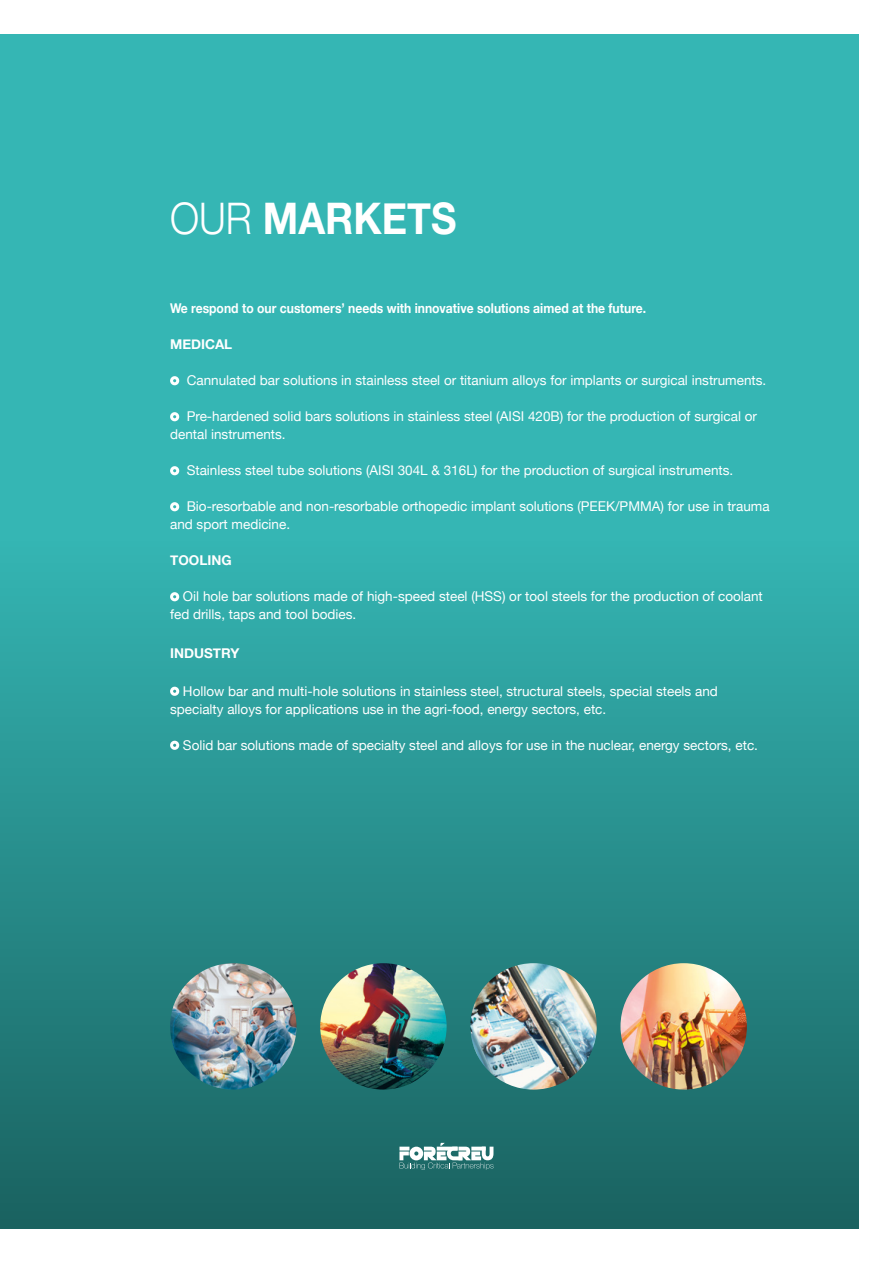
<style>
.page{position:relative;width:893px;height:1263px;background:#fff}
.page>*{position:absolute;margin:0;border:0;box-sizing:border-box;transform-origin:0 0}
.t1{font:700 43.5px "Helvetica Neue";color:#fff;scale:.9 1}
.t2{font:13.5px/18px "Helvetica Neue";color:#fff}
.t3{font:700 13.5px "Helvetica Neue";color:#fff;scale:.9 1}
.t4{font:700 13.5px "Helvetica Neue";color:#fff}
.s1{font-weight:300}
</style>
<div class="page">
<div style="left:0;top:34px;width:859px;height:1195px;background:#35b6b4"></div>
<div style="left:0;top:541px;width:859px;height:688px;background:linear-gradient(to bottom,#34b5b3,#1a6260)"></div>
<div style="left:170px;top:376px;width:9px;height:9px;border:3px solid #fff;border-radius:50%"></div>
<div style="left:170px;top:412px;width:9px;height:9px;border:3px solid #fff;border-radius:50%"></div>
<div style="left:170px;top:466px;width:9px;height:9px;border:3px solid #fff;border-radius:50%"></div>
<div style="left:170px;top:502px;width:9px;height:9px;border:3px solid #fff;border-radius:50%"></div>
<div style="left:170px;top:592px;width:9px;height:9px;border:3px solid #fff;border-radius:50%"></div>
<div style="left:170px;top:687px;width:9px;height:9px;border:3px solid #fff;border-radius:50%"></div>
<div style="left:170px;top:741px;width:9px;height:9px;border:3px solid #fff;border-radius:50%"></div>
<img style="left:170px;top:963px;width:126px;height:126px;border-radius:63px">
<img style="left:320px;top:963px;width:127px;height:126px;border-radius:63px">
<img style="left:620px;top:963px;width:127px;height:126px;border-radius:63px">
<img style="left:470px;top:963px;width:127px;height:126px;border-radius:63px">
<img style="left:0;top:541px;width:2px;height:519px">
<svg style="left:399px;top:1143px;width:94px;height:27px;background:#79a7a6"></svg>
<h1 class="t1" style="left:170px;top:184px;width:320px"><span class="s1">OUR</span> MARKETS</h1>
<p class="t3" style="left:170px;top:298px;width:530px">We respond to our customers’ needs with innovative solutions aimed at the future.</p>
<p class="t4" style="left:170px;top:334px;width:64px">MEDICAL</p>
<p class="t2" style="left:187px;top:372px;width:581px">Cannulated bar solutions in stainless steel or titanium alloys for implants or surgical instruments.</p>
<p class="t2" style="left:170px;top:408px;width:588px;text-indent:17px">Pre-hardened solid bars solutions in stainless steel (AISI 420B) for the production of surgical or dental instruments.</p>
<p class="t2" style="left:187px;top:462px;width:548px">Stainless steel tube solutions (AISI 304L &amp; 316L) for the production of surgical instruments.</p>
<p class="t2" style="left:170px;top:498px;width:601px;text-indent:17px">Bio-resorbable and non-resorbable orthopedic implant solutions (PEEK/PMMA) for use in trauma and sport medicine.</p>
<p class="t4" style="left:170px;top:550px;width:63px">TOOLING</p>
<p class="t2" style="left:170px;top:588px;width:594px;text-indent:13px">Oil hole bar solutions made of high-speed steel (HSS) or tool steels for the production of coolant fed drills, taps and tool bodies.</p>
<p class="t4" style="left:170px;top:643px;width:71px">INDUSTRY</p>
<p class="t2" style="left:170px;top:683px;width:549px;text-indent:13px">Hollow bar and multi-hole solutions in stainless steel, structural steels, special steels and specialty alloys for applications use in the agri-food, energy sectors, etc.</p>
<p class="t2" style="left:183px;top:737px;width:576px">Solid bar solutions made of specialty steel and alloys for use in the nuclear, energy sectors, etc.</p>
</div>
